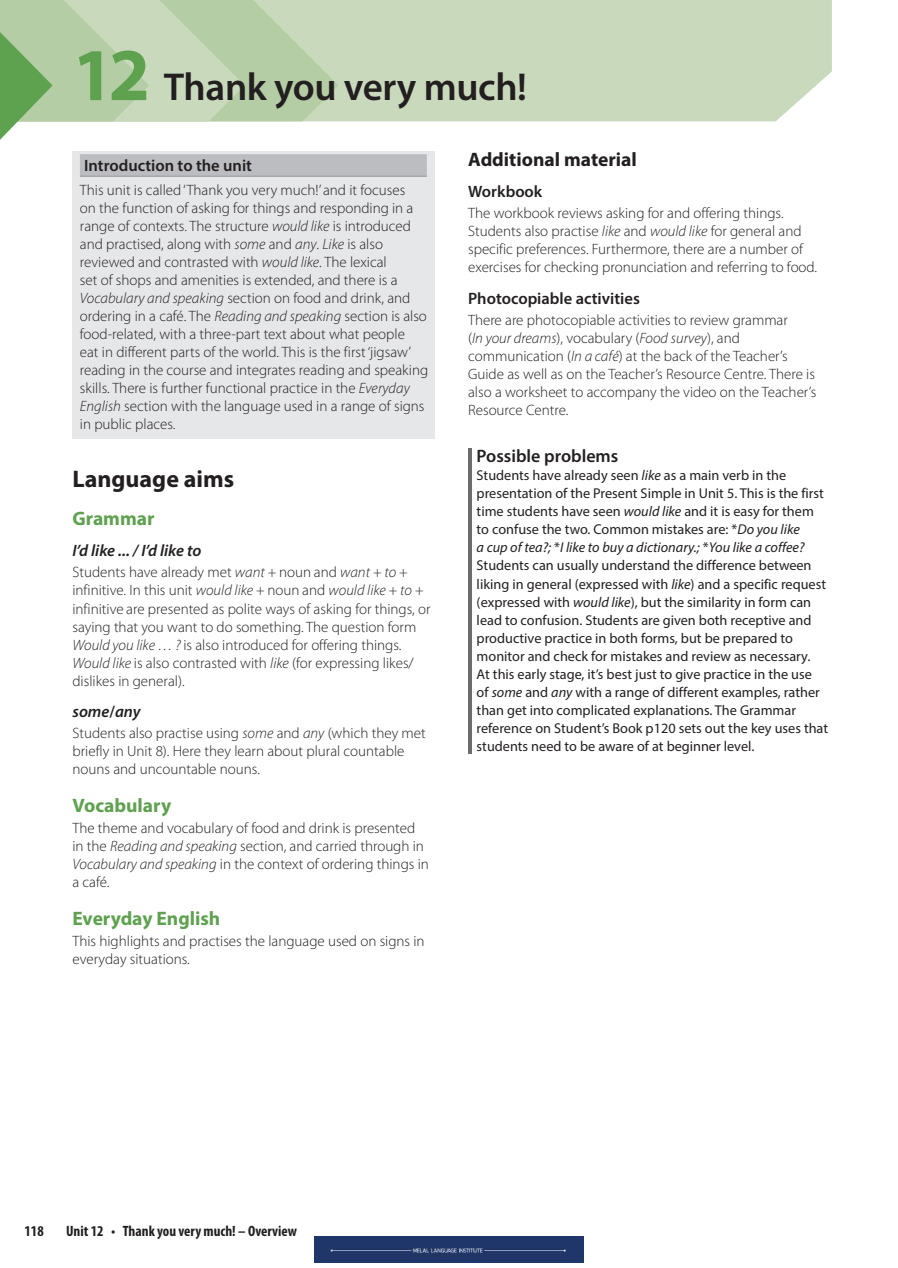
<style>
.page{position:relative;width:898px;height:1268px;background:#fff}
.page>*{position:absolute;margin:0;border:0;box-sizing:border-box;transform-origin:0 0}
.t1{font:600 39px "Myriad Pro";letter-spacing:-.01em;color:#231f20}
.t2{font:700 24px "Myriad Pro";color:#231f20}
.t3{font:700 19.5px "Myriad Pro";color:#5ea14f}
.t4{font:700 19.5px "Myriad Pro";color:#231f20}
.t5{font:600 18px "Myriad Pro";color:#231f20}
.t6{font:600 16.5px "Myriad Pro";color:#231f20}
.t7{font:italic 600 16.5px "Myriad Pro";color:#231f20}
.t8{font:300 15px/18px "Myriad Pro";color:#231f20}
.t9{font:700 condensed 15px "Myriad Pro";color:#231f20}
.t10{font:14.25px/18px "Myriad Pro";color:#231f20}
.s1{font-weight:700;font-size:75px;color:#5ea14f}
.s2{font-style:italic}
.s3{font-style:normal}
</style>
<div class="page">
<div style="left:72px;top:151px;width:362px;height:287px;background:#e6e7e9"></div>
<div style="left:80px;top:154px;width:347px;height:22px;background:#bcbdc0"></div>
<hr style="left:80px;top:176px;width:347px;height:1px;background:#939598">
<hr style="left:468px;top:449px;width:3px;height:18px;background:#6c6d70">
<hr style="left:468px;top:465px;width:3px;height:199px;background:#6c6d70">
<hr style="left:468px;top:663px;width:3px;height:91px;background:#6c6d70">
<div style="left:338px;top:0;width:493px;height:121px;background:#c8d9bc"></div>
<svg style="left:0;top:0;width:338px;height:140px;background:#bfd4b3"></svg>
<img style="left:314px;top:1236px;width:269px;height:26px">
<h1 class="t1" style="left:72px;top:62px;width:456px"><span class="s1">12</span> Thank you very much!</h1>
<p class="t6" style="left:84px;top:155px;width:169px">Introduction to the unit</p>
<p class="t8" style="left:80px;top:181px;width:350px">This unit is called ‘Thank you very much!’ and it focuses<br>on the function of asking for things and responding in a range of contexts. The structure <span class="s2">would like</span> is introduced and practised, along with <span class="s2">some</span> and <span class="s2">any</span>. <span class="s2">Like</span> is also reviewed and contrasted with <span class="s2">would like</span>. The lexical<br>set of shops and amenities is extended, and there is a <span class="s2">Vocabulary and speaking</span> section on food and drink, and ordering in a café. The <span class="s2">Reading and speaking</span> section is also food-related, with a three-part text about what people<br>eat in different parts of the world. This is the first ‘jigsaw’ reading in the course and integrates reading and speaking skills. There is further functional practice in the <span class="s2">Everyday English</span> section with the language used in a range of signs in public places.</p>
<h2 class="t2" style="left:72px;top:463px;width:163px">Language aims</h2>
<h3 class="t3" style="left:72px;top:505px;width:84px">Grammar</h3>
<p class="t7" style="left:72px;top:540px;width:130px">I’d like ... / I’d like to</p>
<p class="t8" style="left:72px;top:563px;width:359px">Students have already met <span class="s2">want +</span> noun and <span class="s2">want + to + </span>infinitive. In this unit <span class="s2">would like +</span> noun and <span class="s2">would like + to + </span>infinitive are presented as polite ways of asking for things, or saying that you want to do something. The question form <span class="s2">Would you like … ?</span> is also introduced for offering things.<br><span class="s2">Would like</span> is also contrasted with <span class="s2">like</span> (for expressing likes/ dislikes in general).</p>
<p class="t7" style="left:72px;top:701px;width:70px">some<span class="s3">/</span>any</p>
<p class="t8" style="left:72px;top:724px;width:355px">Students also practise using <span class="s2">some</span> and <span class="s2">any</span> (which they met briefly in Unit 8). Here they learn about plural countable nouns and uncountable nouns.</p>
<h3 class="t3" style="left:72px;top:792px;width:100px">Vocabulary</h3>
<p class="t8" style="left:72px;top:819px;width:358px">The theme and vocabulary of food and drink is presented in the <span class="s2">Reading and speaking</span> section, and carried through in <span class="s2">Vocabulary and speaking</span> in the context of ordering things in a café.</p>
<h3 class="t3" style="left:72px;top:905px;width:149px">Everyday English</h3>
<p class="t8" style="left:72px;top:932px;width:353px">This highlights and practises the language used on signs in everyday situations.</p>
<h3 class="t4" style="left:468px;top:146px;width:170px">Additional material</h3>
<p class="t6" style="left:468px;top:181px;width:76px">Workbook</p>
<p class="t8" style="left:468px;top:204px;width:350px">The workbook reviews asking for and offering things.<br>Students also practise <span class="s2">like</span> and <span class="s2">would like</span> for general and specific preferences. Furthermore, there are a number of exercises for checking pronunciation and referring to food.</p>
<p class="t6" style="left:468px;top:288px;width:173px">Photocopiable activities</p>
<p class="t8" style="left:468px;top:311px;width:349px">There are photocopiable activities to review grammar<br>(<span class="s2">In your dreams</span>), vocabulary (<span class="s2">Food survey</span>), and communication (<span class="s2">In a café</span>) at the back of the Teacher’s Guide as well as on the Teacher’s Resource Centre. There is also a worksheet to accompany the video on the Teacher’s Resource Centre.</p>
<p class="t5" style="left:476px;top:445px;width:143px">Possible problems</p>
<p class="t10" style="left:476px;top:466px;width:353px">Students have already seen <span class="s2">like</span> as a main verb in the presentation of the Present Simple in Unit 5. This is the first time students have seen <span class="s2">would like</span> and it is easy for them to confuse the two. Common mistakes are: *<span class="s2">Do you like<br>a cup of tea?;</span> *<span class="s2">I like to buy a dictionary.;</span> *<span class="s2">You like a coffee?<br></span>Students can usually understand the difference between liking in general (expressed with <span class="s2">like</span>) and a specific request (expressed with <span class="s2">would like</span>), but the similarity in form can lead to confusion. Students are given both receptive and productive practice in both forms, but be prepared to monitor and check for mistakes and review as necessary.<br>At this early stage, it’s best just to give practice in the use<br>of <span class="s2">some</span> and <span class="s2">any</span> with a range of different examples, rather than get into complicated explanations. The Grammar reference on Student’s Book p120 sets out the key uses that students need to be aware of at beginner level.</p>
<p class="t9" style="left:25px;top:1221px;width:21px">118</p>
<p class="t9" style="left:66px;top:1221px;width:232px">Unit 12 • Thank you very much! – Overview</p>
</div>
